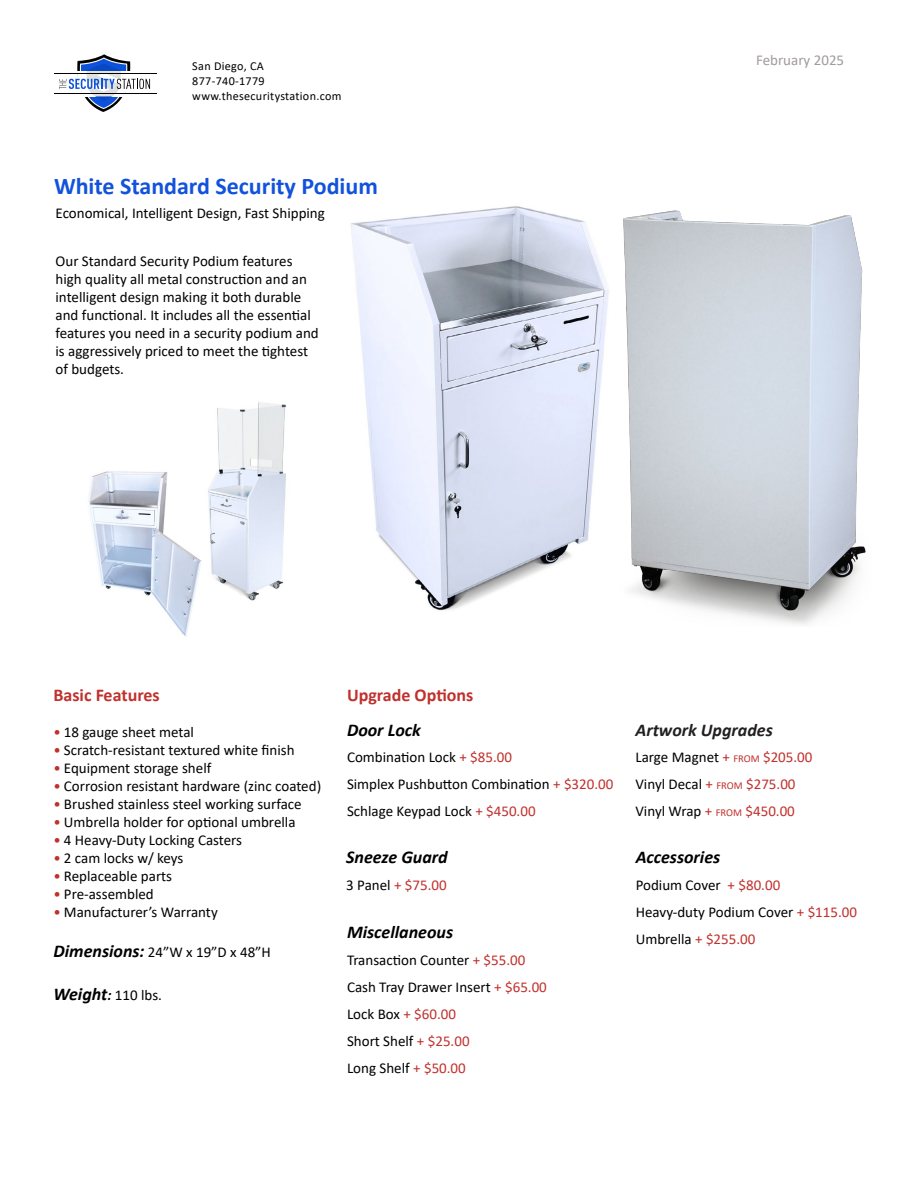
<style>
.page{position:relative;width:918px;height:1188px;background:#fff}
.page>*{position:absolute;margin:0;border:0;box-sizing:border-box;transform-origin:0 0}
.t1{font:700 24px "Calibri";color:#1252dc}
.t2{font:italic 700 18px "Calibri";color:#000}
.t3{font:700 18px "Calibri";color:#c0312d}
.t4{font:italic 700 18px "Calibri";color:#221f20}
.t5{font:15px/27px "Calibri";color:#000}
.t6{font:15px "Calibri";color:#c0312d}
.t7{font:15px "Calibri";color:#a19c9b}
.t8{font:12.15px/15px "Calibri";letter-spacing:.025em;color:#000}
.s1{color:#c0312d}
.s2{font-weight:700;font-style:italic;font-size:18px}
.s3{font-weight:700;font-style:italic}
.s4{font-size:10.5px;color:#c0312d}
.s5{color:#000}
</style>
<div class="page">
<svg style="left:59px;top:54px;width:91px;height:58px"></svg>
<hr style="left:54px;top:73px;width:103px;height:1px;background:#000">
<hr style="left:54px;top:94px;width:103px;height:1px;background:#000">
<img style="left:351px;top:206px;width:258px;height:405px">
<img style="left:88px;top:471px;width:114px;height:166px">
<img style="left:208px;top:402px;width:78px;height:199px">
<img style="left:623px;top:210px;width:243px;height:415px">
<p class="t8" style="left:192px;top:58px;width:151px">San Diego, CA<br>877-740-1779 www.thesecuritystation.com</p>
<h1 class="t1" style="left:54px;top:169px;width:325px">White Standard Security Podium</h1>
<p class="t5" style="left:56px;top:200px;width:271px">Economical, Intelligent Design, Fast Shipping</p>
<p class="t5" style="left:56px;top:251px;width:265px;line-height:18px">Our Standard Security Podium features high quality all metal construction and an intelligent design making it both durable and functional. It includes all the essential features you need in a security podium and is aggressively priced to meet the tightest of budgets.</p>
<p class="t3" style="left:53px;top:683px;width:108px">Basic Features</p>
<p class="t3" style="left:347px;top:683px;width:128px">Upgrade Options</p>
<p class="t7" style="left:756px;top:50px;width:90px">February 2025</p>
<p class="t5" style="left:53px;top:718px;width:142px"><span class="s1">•</span> 18 gauge sheet metal</p>
<p class="t5" style="left:53px;top:736px;width:243px"><span class="s1">•</span> Scratch-resistant textured white finish</p>
<p class="t5" style="left:53px;top:754px;width:159px"><span class="s1">•</span> Equipment storage shelf</p>
<p class="t5" style="left:53px;top:772px;width:269px"><span class="s1">•</span> Corrosion resistant hardware (zinc coated)</p>
<p class="t5" style="left:53px;top:790px;width:250px"><span class="s1">•</span> Brushed stainless steel working surface</p>
<p class="t5" style="left:53px;top:808px;width:244px"><span class="s1">•</span> Umbrella holder for optional umbrella</p>
<p class="t5" style="left:53px;top:826px;width:190px"><span class="s1">•</span> 4 Heavy-Duty Locking Casters</p>
<p class="t5" style="left:53px;top:844px;width:131px"><span class="s1">•</span> 2 cam locks w/ keys</p>
<p class="t5" style="left:53px;top:862px;width:120px"><span class="s1">•</span> Replaceable parts</p>
<p class="t5" style="left:53px;top:880px;width:102px"><span class="s1">•</span> Pre-assembled</p>
<p class="t5" style="left:53px;top:898px;width:166px"><span class="s1">•</span> Manufacturer’s Warranty</p>
<p class="t5" style="left:53px;top:938px;width:219px"><span class="s2">Dimensions:</span> 24”W x 19”D x 48”H</p>
<p class="t5" style="left:53px;top:981px;width:110px"><span class="s2">Weight</span><span class="s3">:</span> 110 lbs.</p>
<p class="t2" style="left:347px;top:717px;width:75px">Door Lock</p>
<p class="t4" style="left:635px;top:717px;width:139px">Artwork Upgrades</p>
<p class="t5" style="left:635px;top:743px;width:179px">Large Magnet <span class="s1">+</span> <span class="s4">FROM</span> <span class="s1">$205.00<br></span>Vinyl Decal <span class="s1">+</span> <span class="s4">FROM</span> <span class="s1">$275.00<br></span>Vinyl Wrap <span class="s1">+</span> <span class="s4">FROM</span> <span class="s1">$450.00</span></p>
<p class="t5" style="left:347px;top:743px;width:268px">Combination Lock <span class="s1">+ $85.00<br></span>Simplex Pushbutton Combination <span class="s1">+ $320.00<br></span>Schlage Keypad Lock <span class="s1">+ $450.00</span></p>
<p class="t2" style="left:346px;top:844px;width:103px">Sneeze Guard</p>
<p class="t6" style="left:346px;top:875px;width:102px"><span class="s5">3 Panel</span> + $75.00</p>
<p class="t2" style="left:347px;top:919px;width:108px">Miscellaneous</p>
<p class="t5" style="left:347px;top:946px;width:201px">Transaction Counter <span class="s1">+ $55.00<br></span>Cash Tray Drawer Insert <span class="s1">+ $65.00<br></span>Lock Box <span class="s1">+ $60.00<br></span>Short Shelf <span class="s1">+ $25.00<br></span>Long Shelf <span class="s1">+ $50.00</span></p>
<p class="t2" style="left:636px;top:845px;width:86px">Accessories</p>
<p class="t5" style="left:636px;top:872px;width:223px">Podium Cover <span class="s1">+ $80.00<br></span>Heavy-duty Podium Cover <span class="s1">+ $115.00<br></span>Umbrella <span class="s1">+ $255.00</span></p>
</div>
